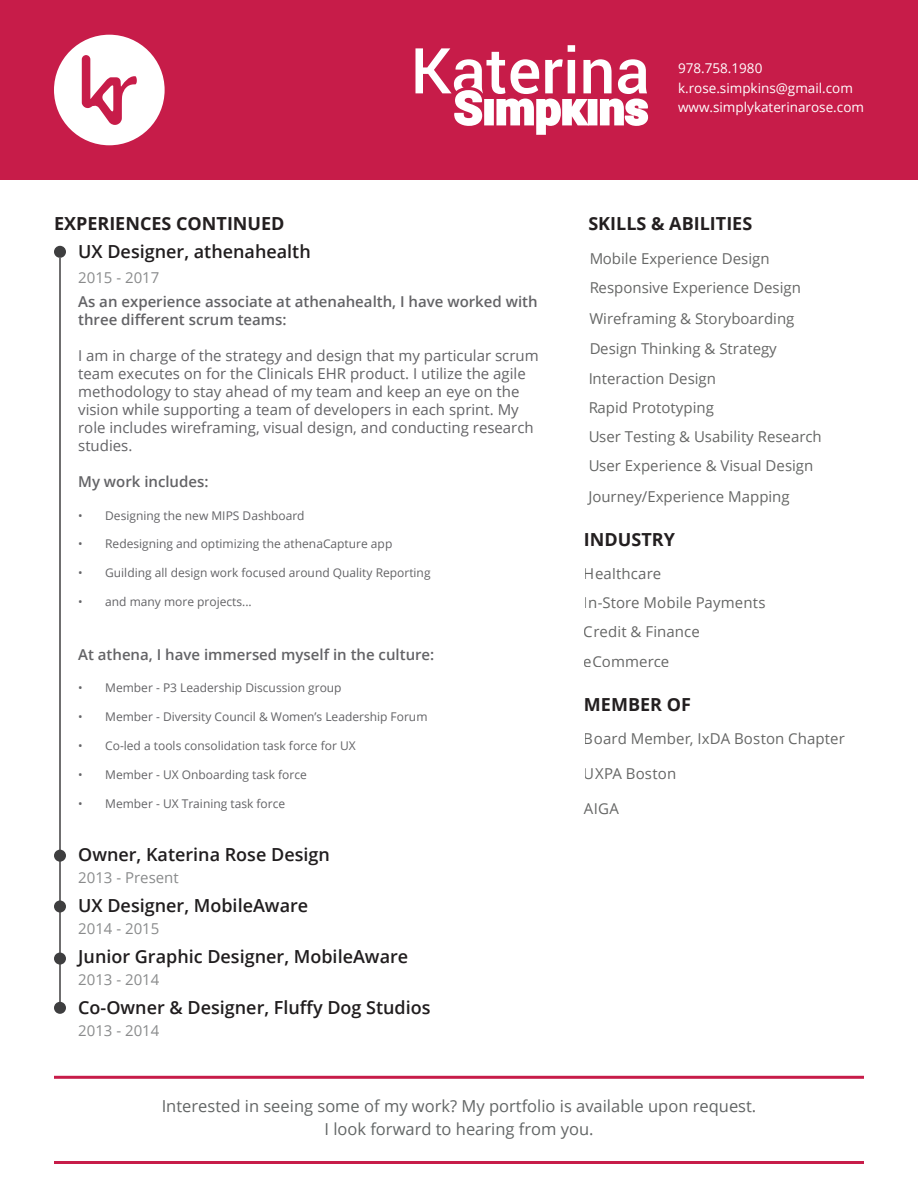
<style>
.page{position:relative;width:918px;height:1188px;background:#fff}
.page>*{position:absolute;margin:0;border:0;box-sizing:border-box;transform-origin:0 0}
.t1{font:600 18px "Open Sans";color:#201d1e}
.t2{font:700 18px "Open Sans";color:#231f20}
.t3{font:16.5px "Open Sans";color:#636666}
.t4{font:15px/30.9px "Open Sans";color:#323332}
.t5{font:15px/18px "Open Sans";color:#636366}
.t6{font:600 15px/18px "Open Sans";color:#636366}
.t7{font:15px "Open Sans";color:#626465}
.t8{font:13.5px/19.5px "Open Sans";color:#fff}
.t9{font:12px "Open Sans";color:#636366}
</style>
<div class="page">
<div style="left:0;top:0;width:918px;height:180px;background:#c71c49"></div>
<svg style="left:415px;top:45px;width:233px;height:90px"></svg>
<svg style="left:54px;top:35px;width:111px;height:110px"></svg>
<hr style="left:59px;top:258px;width:2px;height:750px;background:#413f41">
<div style="left:54px;top:246px;width:12px;height:12px;background:#3e3e3f;border-radius:50%"></div>
<div style="left:54px;top:850px;width:12px;height:12px;background:#3e3e3f;border-radius:50%"></div>
<div style="left:54px;top:900px;width:12px;height:12px;background:#3e3e3f;border-radius:50%"></div>
<div style="left:54px;top:953px;width:12px;height:12px;background:#3e3e3f;border-radius:50%"></div>
<div style="left:54px;top:1002px;width:12px;height:12px;background:#3e3e3f;border-radius:50%"></div>
<hr style="left:54px;top:1161px;width:810px;height:3px;background:#c71c49">
<hr style="left:54px;top:1076px;width:810px;height:3px;background:#c71c49">
<p class="t2" style="left:54px;top:211px;width:232px">EXPERIENCES CONTINUED</p>
<p class="t1" style="left:78px;top:239px;width:234px">UX Designer, athenahealth</p>
<p class="t7" style="left:78px;top:267px;width:83px">2015 - 2017</p>
<p class="t6" style="left:78px;top:292px;width:461px">As an experience associate at athenahealth, I have worked with three different scrum teams:</p>
<p class="t5" style="left:78px;top:346px;width:462px">I am in charge of the strategy and design that my particular scrum team executes on for the Clinicals EHR product. I utilize the agile methodology to stay ahead of my team and keep an eye on the vision while supporting a team of developers in each sprint. My role includes wireframing, visual design, and conducting research studies.</p>
<p class="t6" style="left:78px;top:472px;width:132px">My work includes:</p>
<p class="t9" style="left:78px;top:507px;width:228px">• Designing the new MIPS Dashboard</p>
<p class="t9" style="left:78px;top:536px;width:316px">• Redesigning and optimizing the athenaCapture app</p>
<p class="t9" style="left:78px;top:565px;width:354px">• Guilding all design work focused around Quality Reporting</p>
<p class="t9" style="left:78px;top:593px;width:175px">• and many more projects...</p>
<p class="t6" style="left:78px;top:645px;width:358px">At athena, I have immersed myself in the culture:</p>
<p class="t9" style="left:78px;top:680px;width:265px">• Member - P3 Leadership Discussion group</p>
<p class="t9" style="left:78px;top:709px;width:351px">• Member - Diversity Council &amp; Women’s Leadership Forum</p>
<p class="t9" style="left:78px;top:737px;width:279px">• Co-led a tools consolidation task force for UX</p>
<p class="t9" style="left:78px;top:766px;width:230px">• Member - UX Onboarding task force</p>
<p class="t9" style="left:78px;top:795px;width:209px">• Member - UX Training task force</p>
<p class="t1" style="left:78px;top:842px;width:253px">Owner, Katerina Rose Design</p>
<p class="t7" style="left:78px;top:868px;width:102px">2013 - Present</p>
<p class="t1" style="left:78px;top:893px;width:232px">UX Designer, MobileAware</p>
<p class="t7" style="left:78px;top:918px;width:83px">2014 - 2015</p>
<p class="t1" style="left:78px;top:945px;width:332px">Junior Graphic Designer, MobileAware</p>
<p class="t7" style="left:78px;top:969px;width:83px">2013 - 2014</p>
<p class="t1" style="left:78px;top:995px;width:354px">Co-Owner &amp; Designer, Fluffy Dog Studios</p>
<p class="t7" style="left:78px;top:1020px;width:83px">2013 - 2014</p>
<p class="t8" style="left:678px;top:58px;width:188px">978.758.1980 k.rose.simpkins@gmail.com www.simplykaterinarose.com</p>
<p class="t2" style="left:588px;top:210px;width:165px">SKILLS &amp; ABILITIES</p>
<p class="t4" style="left:589px;top:242px;width:182px">Mobile Experience Design</p>
<p class="t4" style="left:589px;top:272px;width:213px">Responsive Experience Design</p>
<p class="t4" style="left:589px;top:303px;width:207px">Wireframing &amp; Storyboarding</p>
<p class="t4" style="left:589px;top:333px;width:189px">Design Thinking &amp; Strategy</p>
<p class="t4" style="left:588px;top:362px;width:129px">Interaction Design</p>
<p class="t4" style="left:588px;top:392px;width:127px">Rapid Prototyping</p>
<p class="t4" style="left:588px;top:421px;width:235px">User Testing &amp; Usability Research</p>
<p class="t4" style="left:588px;top:450px;width:227px">User Experience &amp; Visual Design<br>Journey/Experience Mapping</p>
<p class="t2" style="left:584px;top:527px;width:92px">INDUSTRY</p>
<p class="t4" style="left:584px;top:558px;width:79px">Healthcare</p>
<p class="t4" style="left:584px;top:587px;width:183px">In-Store Mobile Payments</p>
<p class="t4" style="left:584px;top:616px;width:117px">Credit &amp; Finance</p>
<p class="t4" style="left:584px;top:645px;width:87px">eCommerce</p>
<p class="t2" style="left:584px;top:692px;width:108px">MEMBER OF</p>
<p class="t4" style="left:584px;top:723px;width:262px">Board Member, IxDA Boston Chapter</p>
<p class="t4" style="left:584px;top:758px;width:94px">UXPA Boston</p>
<p class="t4" style="left:584px;top:793px;width:37px">AIGA</p>
<p class="t3" style="left:162px;top:1095px;width:596px">Interested in seeing some of my work? My portfolio is available upon request.</p>
<p class="t3" style="left:324px;top:1117px;width:271px">I look forward to hearing from you.</p>
</div>
